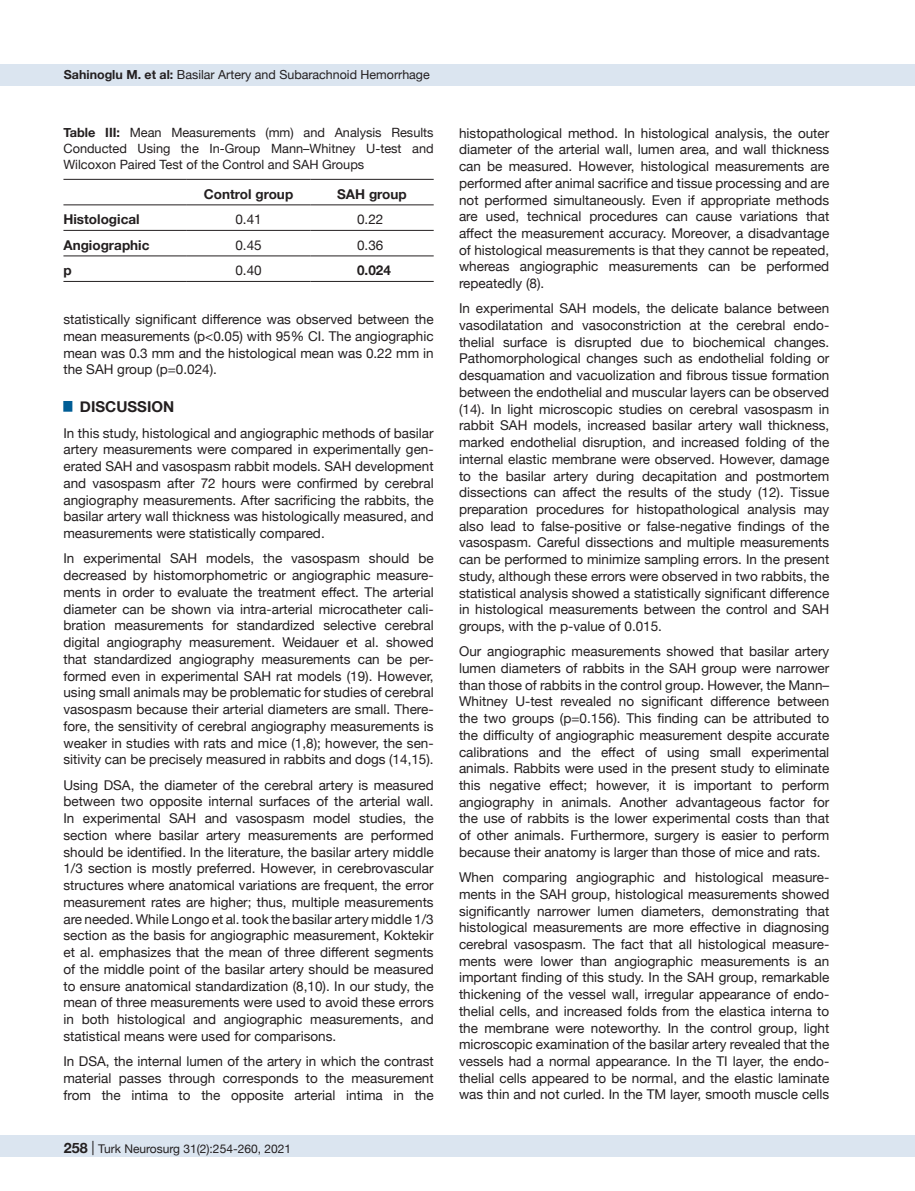
<style>
.page{position:relative;width:915px;height:1191px;background:#fff}
.page>*{position:absolute;margin:0;border:0;box-sizing:border-box;transform-origin:0 0}
.t1{font:700 15px "Helvetica Neue";color:#231f20}
.t2{font:13.5px/16.6px "Helvetica Neue";color:#231f20;text-align:justify}
.t3{font:700 13.5px "Helvetica Neue";color:#231f20}
.t4{font:12.75px/15.8px "Helvetica Neue";color:#231f20;text-align:justify}
.t5{font:12.45px "Helvetica Neue";color:#231f20}
.t6{font:12px "Helvetica Neue";color:#231f20}
.s1{font-weight:700}
.s2{font-weight:700;font-size:14.25px}
.s3{font-size:14.25px}
</style>
<div class="page">
<div style="left:0;top:1135px;width:914px;height:22px;background:#dbe5f0"></div>
<div style="left:0;top:64px;width:914px;height:21px;background:#dbe5f0"></div>
<hr style="left:63px;top:230px;width:124px;height:1px;background:#231f20">
<hr style="left:187px;top:230px;width:123px;height:1px;background:#231f20">
<hr style="left:310px;top:230px;width:123px;height:1px;background:#231f20">
<hr style="left:63px;top:256px;width:124px;height:1px;background:#231f20">
<hr style="left:187px;top:256px;width:123px;height:1px;background:#231f20">
<hr style="left:310px;top:256px;width:123px;height:1px;background:#231f20">
<hr style="left:63px;top:179px;width:124px;height:1px;background:#231f20">
<hr style="left:187px;top:179px;width:123px;height:1px;background:#231f20">
<hr style="left:310px;top:179px;width:123px;height:1px;background:#231f20">
<hr style="left:63px;top:204px;width:124px;height:1px;background:#231f20">
<hr style="left:187px;top:204px;width:123px;height:1px;background:#231f20">
<hr style="left:310px;top:204px;width:123px;height:1px;background:#231f20">
<hr style="left:63px;top:281px;width:124px;height:1px;background:#231f20">
<hr style="left:187px;top:281px;width:123px;height:1px;background:#231f20">
<hr style="left:310px;top:281px;width:123px;height:1px;background:#231f20">
<p class="t5" style="left:64px;top:66px;width:367px"><span class="s1">Sahinoglu M. et al:</span> Basilar Artery and Subarachnoid Hemorrhage</p>
<p class="t4" style="left:63px;top:125px;width:371px"><span class="s1">Table III:</span> Mean Measurements (mm) and Analysis Results Conducted Using the In-Group Mann–Whitney U-test and Wilcoxon Paired Test of the Control and SAH Groups</p>
<p class="t3" style="left:204px;top:183px;width:91px">Control group</p>
<p class="t3" style="left:337px;top:183px;width:71px">SAH group</p>
<p class="t3" style="left:63px;top:209px;width:78px">Histological</p>
<p class="t2" style="left:235px;top:212px;width:28px">0.41</p>
<p class="t2" style="left:357px;top:212px;width:28px">0.22</p>
<p class="t3" style="left:63px;top:234px;width:87px">Angiographic</p>
<p class="t2" style="left:235px;top:237px;width:28px">0.45</p>
<p class="t2" style="left:357px;top:237px;width:28px">0.36</p>
<p class="t3" style="left:63px;top:260px;width:10px">p</p>
<p class="t2" style="left:235px;top:263px;width:28px">0.40</p>
<p class="t3" style="left:357px;top:260px;width:35px">0.024</p>
<p class="t2" style="left:63px;top:312px;width:371px">statistically significant difference was observed between the mean measurements (p&lt;0.05) with 95% CI. The angiographic mean was 0.3 mm and the histological mean was 0.22 mm in the SAH group (p=0.024).</p>
<p class="t1" style="left:63px;top:395px;width:112px"><sup>█</sup> DISCUSSION</p>
<p class="t2" style="left:63px;top:425px;width:371px">In this study, histological and angiographic methods of basilar artery measurements were compared in experimentally gen&shy;erated SAH and vasospasm rabbit models. SAH development and vasospasm after 72 hours were confirmed by cerebral angiography measurements. After sacrificing the rabbits, the basilar artery wall thickness was histologically measured, and measurements were statistically compared.</p>
<p class="t2" style="left:63px;top:551px;width:371px">In experimental SAH models, the vasospasm should be decreased by histomorphometric or angiographic measure&shy;ments in order to evaluate the treatment effect. The arterial diameter can be shown via intra-arterial microcatheter cali&shy;bration measurements for standardized selective cerebral digital angiography measurement. Weidauer et al. showed that standardized angiography measurements can be per&shy;formed even in experimental SAH rat models (19). However, using small animals may be problematic for studies of cerebral vasospasm because their arterial diameters are small. There&shy;fore, the sensitivity of cerebral angiography measurements is weaker in studies with rats and mice (1,8); however, the sen&shy;sitivity can be precisely measured in rabbits and dogs (14,15).</p>
<p class="t2" style="left:63px;top:777px;width:371px">Using DSA, the diameter of the cerebral artery is measured between two opposite internal surfaces of the arterial wall.<br>In experimental SAH and vasospasm model studies, the section where basilar artery measurements are performed should be identified. In the literature, the basilar artery middle 1/3 section is mostly preferred. However, in cerebrovascular structures where anatomical variations are frequent, the error measurement rates are higher; thus, multiple measurements are needed. While Longo et al. took the basilar artery middle 1/3 section as the basis for angiographic measurement, Koktekir et al. emphasizes that the mean of three different segments of the middle point of the basilar artery should be measured to ensure anatomical standardization (8,10). In our study, the mean of three measurements were used to avoid these errors in both histological and angiographic measurements, and statistical means were used for comparisons.</p>
<p class="t2" style="left:63px;top:1053px;width:371px">In DSA, the internal lumen of the artery in which the contrast material passes through corresponds to the measurement from the intima to the opposite arterial intima in the</p>
<p class="t6" style="left:63px;top:1140px;width:229px"><span class="s2">258</span> <span class="s3">|</span> Turk Neurosurg 31(2):254-260, 2021</p>
<p class="t2" style="left:459px;top:125px;width:371px">histopathological method. In histological analysis, the outer diameter of the arterial wall, lumen area, and wall thickness can be measured. However, histological measurements are performed after animal sacrifice and tissue processing and are not performed simultaneously. Even if appropriate methods are used, technical procedures can cause variations that affect the measurement accuracy. Moreover, a disadvantage of histological measurements is that they cannot be repeated, whereas angiographic measurements can be performed repeatedly (8).</p>
<p class="t2" style="left:459px;top:301px;width:371px">In experimental SAH models, the delicate balance between vasodilatation and vasoconstriction at the cerebral endo&shy;thelial surface is disrupted due to biochemical changes.<br>Pathomorphological changes such as endothelial folding or desquamation and vacuolization and fibrous tissue formation between the endothelial and muscular layers can be observed (14). In light microscopic studies on cerebral vasospasm in rabbit SAH models, increased basilar artery wall thickness, marked endothelial disruption, and increased folding of the internal elastic membrane were observed. However, damage to the basilar artery during decapitation and postmortem dissections can affect the results of the study (12). Tissue preparation procedures for histopathological analysis may also lead to false-positive or false-negative findings of the vasospasm. Careful dissections and multiple measurements can be performed to minimize sampling errors. In the present study, although these errors were observed in two rabbits, the statistical analysis showed a statistically significant difference in histological measurements between the control and SAH groups, with the p-value of 0.015.</p>
<p class="t2" style="left:459px;top:644px;width:371px">Our angiographic measurements showed that basilar artery lumen diameters of rabbits in the SAH group were narrower than those of rabbits in the control group. However, the Mann– Whitney U-test revealed no significant difference between the two groups (p=0.156). This finding can be attributed to the difficulty of angiographic measurement despite accurate calibrations and the effect of using small experimental animals. Rabbits were used in the present study to eliminate this negative effect; however, it is important to perform angiography in animals. Another advantageous factor for the use of rabbits is the lower experimental costs than that of other animals. Furthermore, surgery is easier to perform because their anatomy is larger than those of mice and rats.</p>
<p class="t2" style="left:459px;top:869px;width:371px">When comparing angiographic and histological measure&shy;ments in the SAH group, histological measurements showed significantly narrower lumen diameters, demonstrating that histological measurements are more effective in diagnosing cerebral vasospasm. The fact that all histological measure&shy;ments were lower than angiographic measurements is an important finding of this study. In the SAH group, remarkable thickening of the vessel wall, irregular appearance of endo&shy;thelial cells, and increased folds from the elastica interna to the membrane were noteworthy. In the control group, light microscopic examination of the basilar artery revealed that the vessels had a normal appearance. In the TI layer, the endo&shy;thelial cells appeared to be normal, and the elastic laminate was thin and not curled. In the TM layer, smooth muscle cells</p>
</div>
